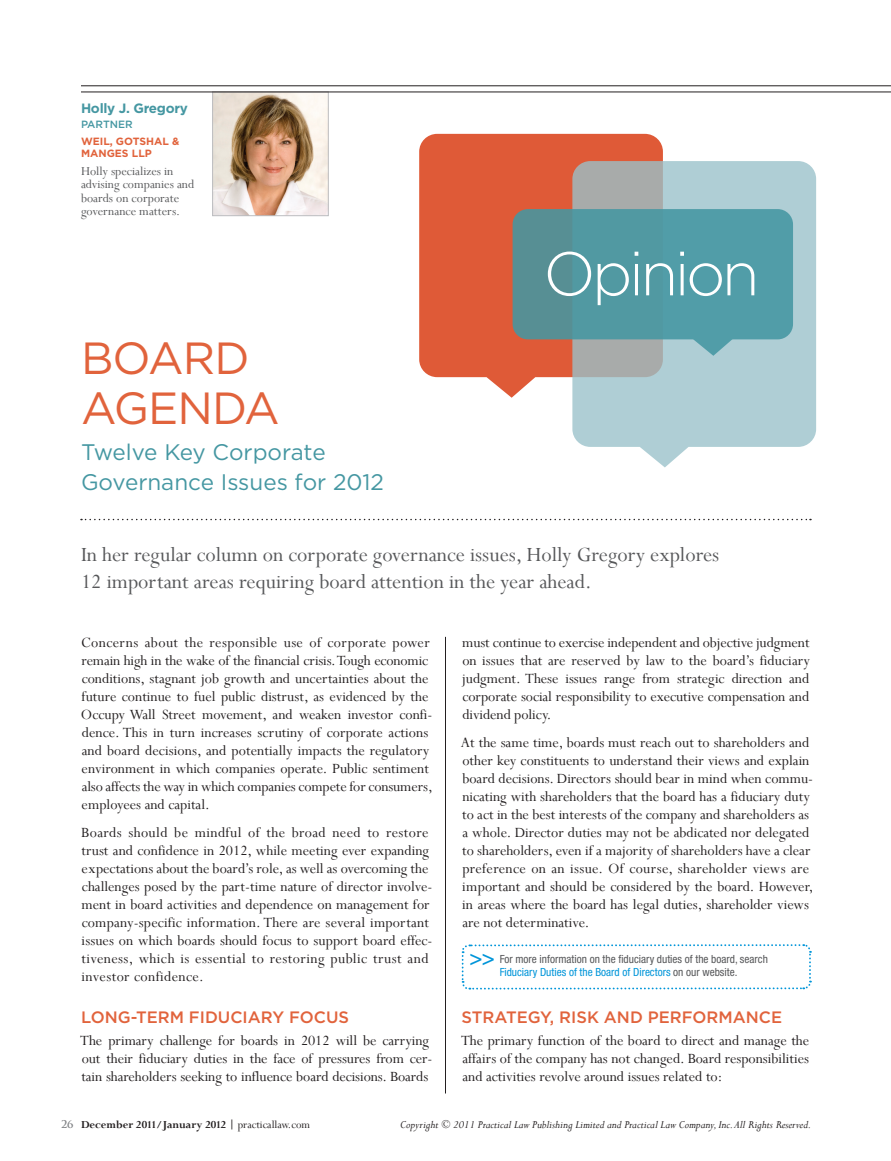
<style>
.page{position:relative;width:891px;height:1161px;background:#fff}
.page>*{position:absolute;margin:0;border:0;box-sizing:border-box;transform-origin:0 0}
.t1{font:300 61.5px "Gotham";letter-spacing:-.06em;color:#fff}
.t2{font:45px/49.5px "Gotham";letter-spacing:-.02em;color:#e1633c}
.Body_Copy{font:22.5px/27px "Perpetua";color:#57585a}
.t3{font:22.5px/30px "Gotham";color:#4597a2}
.t4{font:500 condensed 21.75px "Helvetica Neue LT Std";color:#0095d9}
.Heading_1{font:500 16.5px "Gotham";color:#e1633c}
.Body_Copy-2{font:15.75px/18px "Perpetua";color:#231f20}
.Body_Copy_Before_Bul{font:15.75px/18px "Perpetua";color:#231f20;text-align:justify}
.t5{font:13.5px/13.5px "Perpetua";color:#57585a}
.t6{font:700 13.5px "Gotham";letter-spacing:-.02em;color:#4597a2}
.t7{font:italic 12px "Perpetua";color:#231f20}
.t8{font:700 12px "Perpetua";color:#231f20}
.t9{font:condensed 11.25px/12.8px "Helvetica Neue LT Std";color:#57585a}
.t10{font:700 10.5px/12px "Gotham";color:#e1633c}
.t11{font:500 10.5px "Gotham";color:#4597a2}
.t12{font:700 10.5px "Trajan Pro";color:#808285}
.s1{color:#0095d9}
.s2{font-weight:400}
</style>
<div class="page">
<img style="left:214px;top:94px;width:112px;height:120px">
<div style="left:212px;top:92px;width:116px;height:124px;border:1px solid #bcbdc0"></div>
<hr style="left:81px;top:92px;width:810px;height:1px;background:#231f20">
<hr style="left:81px;top:86px;width:810px;height:1px;background:#231f20">
<svg style="left:461px;top:944px;width:351px;height:46px"></svg>
<hr style="left:445px;top:637px;width:1px;height:456px;background:#231f20">
<svg style="left:81px;top:519px;width:730px;height:1px"></svg>
<svg style="left:419px;top:134px;width:244px;height:264px;background:#e16848"></svg>
<svg style="left:572px;top:161px;width:244px;height:306px;background:#b7ced3"></svg>
<svg style="left:511px;top:208px;width:284px;height:149px;background:#609aa1"></svg>
<p class="t6" style="left:81px;top:99px;width:108px">Holly J. Gregory</p>
<p class="t11" style="left:81px;top:118px;width:53px">PARTNER</p>
<p class="t10" style="left:81px;top:135px;width:100px">WEIL, GOTSHAL &amp;<br>MANGES LLP</p>
<p class="t5" style="left:81px;top:164px;width:115px">Holly specializes in advising companies and boards on corporate governance matters.</p>
<p class="t2" style="left:81px;top:333px;width:200px">BOARD<br>AGENDA</p>
<p class="t3" style="left:81px;top:437px;width:305px">Twelve Key Corporate<br>Governance Issues for 2012</p>
<p class="t1" style="left:543px;top:235px;width:218px">Opinion</p>
<p class="Body_Copy" style="left:81px;top:540px;width:640px">In her regular column on corporate governance issues, Holly Gregory explores<br>12 important areas requiring board attention in the year ahead.</p>
<p class="Body_Copy-2" style="left:81px;top:633px;width:353px">Concerns about the responsible use of corporate power remain high in the wake of the financial crisis. Tough economic conditions, stagnant job growth and uncertainties about the future continue to fuel public distrust, as evidenced by the Occupy Wall Street movement, and weaken investor confi&shy;dence. This in turn increases scrutiny of corporate actions and board decisions, and potentially impacts the regulatory environment in which companies operate. Public sentiment also affects the way in which companies compete for consumers, employees and capital.</p>
<p class="Body_Copy-2" style="left:81px;top:823px;width:353px">Boards should be mindful of the broad need to restore trust and confidence in 2012, while meeting ever expanding expectations about the board’s role, as well as overcoming the challenges posed by the part-time nature of director involve&shy;ment in board activities and dependence on management for company-specific information. There are several important issues on which boards should focus to support board effec&shy;tiveness, which is essential to restoring public trust and investor confidence.</p>
<p class="Heading_1" style="left:81px;top:1006px;width:269px">LONG-TERM FIDUCIARY FOCUS</p>
<p class="Body_Copy-2" style="left:80px;top:1031px;width:354px">The primary challenge for boards in 2012 will be carrying out their fiduciary duties in the face of pressures from cer&shy;tain shareholders seeking to influence board decisions. Boards</p>
<p class="Body_Copy-2" style="left:462px;top:633px;width:350px;text-align:justify">must continue to exercise independent and objective judgment on issues that are reserved by law to the board’s fiduciary judgment. These issues range from strategic direction and corporate social responsibility to executive compensation and dividend policy.</p>
<p class="Body_Copy-2" style="left:461px;top:733px;width:354px">At the same time, boards must reach out to shareholders and other key constituents to understand their views and explain board decisions. Directors should bear in mind when commu&shy;nicating with shareholders that the board has a fiduciary duty to act in the best interests of the company and shareholders as a whole. Director duties may not be abdicated nor delegated to shareholders, even if a majority of shareholders have a clear preference on an issue. Of course, shareholder views are important and should be considered by the board. However, in areas where the board has legal duties, shareholder views are not determinative.</p>
<p class="t4" style="left:469px;top:944px;width:27px">&gt;&gt;</p>
<p class="t9" style="left:500px;top:953px;width:270px">For more information on the fiduciary duties of the board, search<br><span class="s1">Fiduciary Duties of the Board of Directors</span> on our website.</p>
<p class="Heading_1" style="left:462px;top:1006px;width:322px">STRATEGY, RISK AND PERFORMANCE</p>
<p class="Body_Copy_Before_Bul" style="left:461px;top:1031px;width:350px">The primary function of the board to direct and manage the affairs of the company has not changed. Board responsibilities and activities revolve around issues related to:</p>
<p class="t12" style="left:61px;top:1118px;width:14px">26</p>
<p class="t8" style="left:81px;top:1117px;width:231px">December 2011/January 2012 | <span class="s2">practicallaw.com</span></p>
<p class="t7" style="left:400px;top:1117px;width:413px">Copyright © 2011 Practical Law Publishing Limited and Practical Law Company, Inc. All Rights Reserved.</p>
</div>
